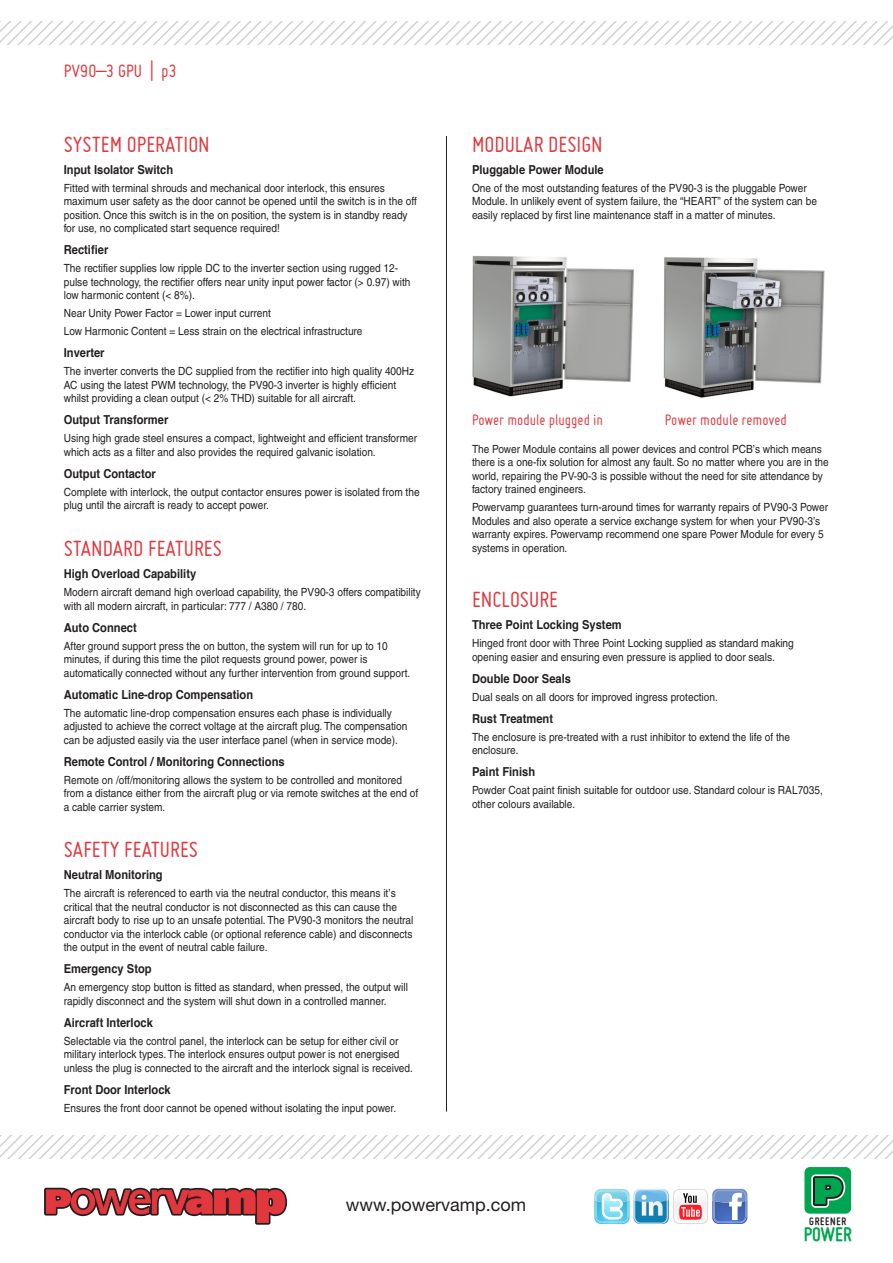
<style>
.page{position:relative;width:893px;height:1263px;background:#fff}
.page>*{position:absolute;margin:0;border:0;box-sizing:border-box;transform-origin:0 0}
.t1{font:24px "Miso";color:#e1373d}
.t2{font:700 21.15px "Miso";color:#00a54f}
.t3{font:19.5px "Miso";color:#e1373d}
.t4{font:18px "Helvetica Neue";color:#231f20}
.t5{font:16.5px "Miso";color:#e1373d}
.t6{font:700 12.3px "Helvetica";color:#231f20;scale:.9 1}
.t7{font:700 11.7px "Miso";letter-spacing:.06em;color:#231f20}
.t8{font:11.25px/13.5px "Helvetica";color:#231f20;scale:.9 1}
</style>
<div class="page">
<svg style="left:0;top:21px;width:893px;height:23px"></svg>
<svg style="left:0;top:1136px;width:893px;height:23px"></svg>
<svg style="left:44px;top:1187px;width:244px;height:38px"></svg>
<svg style="left:594px;top:1189px;width:35px;height:35px"></svg>
<img style="left:634px;top:1189px;width:35px;height:35px">
<svg style="left:673px;top:1189px;width:74px;height:35px"></svg>
<div style="left:804px;top:1167px;width:47px;height:46px;background:#00a54f;border-radius:5px"></div>
<svg style="left:811px;top:1174px;width:35px;height:34px"></svg>
<hr style="left:446px;top:136px;width:1px;height:976px;background:#231f20">
<img style="left:472px;top:255px;width:162px;height:142px">
<img style="left:663px;top:257px;width:162px;height:141px">
<h3 class="t3" style="left:64px;top:64px;width:115px">PV90–3 GPU | P3</h3>
<h1 class="t1" style="left:64px;top:136px;width:148px">SYSTEM OPERATION</h1>
<p class="t6" style="left:64px;top:164px;width:123px">Input Isolator Switch</p>
<p class="t8" style="left:64px;top:182px;width:394px">Fitted with terminal shrouds and mechanical door interlock, this ensures maximum user safety as the door cannot be opened until the switch is in the off position. Once this switch is in the on position, the system is in standby ready for use, no complicated start sequence required!</p>
<p class="t6" style="left:64px;top:245px;width:51px">Rectifier</p>
<p class="t8" style="left:64px;top:263px;width:387px">The rectifier supplies low ripple DC to the inverter section using rugged 12- pulse technology, the rectifier offers near unity input power factor (&gt; 0.97) with low harmonic content (&lt; 8%).</p>
<p class="t8" style="left:64px;top:305px;width:333px;line-height:18px">Near Unity Power Factor = Lower input current<br>Low Harmonic Content = Less strain on the electrical infrastructure</p>
<p class="t6" style="left:64px;top:348px;width:47px">Inverter</p>
<p class="t8" style="left:64px;top:366px;width:391px">The inverter converts the DC supplied from the rectifier into high quality 400Hz<br>AC using the latest PWM technology, the PV90-3 inverter is highly efficient whilst providing a clean output (&lt; 2% THD) suitable for all aircraft.</p>
<p class="t6" style="left:64px;top:415px;width:118px">Output Transformer</p>
<p class="t8" style="left:64px;top:433px;width:394px">Using high grade steel ensures a compact, lightweight and efficient transformer which acts as a filter and also provides the required galvanic isolation.</p>
<p class="t6" style="left:64px;top:468px;width:104px">Output Contactor</p>
<p class="t8" style="left:64px;top:486px;width:397px">Complete with interlock, the output contactor ensures power is isolated from the plug until the aircraft is ready to accept power.</p>
<h1 class="t1" style="left:64px;top:541px;width:160px">STANDARD FEATURES</h1>
<p class="t6" style="left:64px;top:569px;width:149px">High Overload Capability</p>
<p class="t8" style="left:64px;top:586px;width:398px">Modern aircraft demand high overload capability, the PV90-3 offers compatibility with all modern aircraft, in particular: 777 / A380 / 780.</p>
<p class="t6" style="left:64px;top:622px;width:83px">Auto Connect</p>
<p class="t8" style="left:64px;top:640px;width:387px">After ground support press the on button, the system will run for up to 10 minutes, if during this time the pilot requests ground power, power is automatically connected without any further intervention from ground support.</p>
<p class="t6" style="left:64px;top:689px;width:212px">Automatic Line-drop Compensation</p>
<p class="t8" style="left:64px;top:707px;width:383px">The automatic line-drop compensation ensures each phase is individually adjusted to achieve the correct voltage at the aircraft plug. The compensation can be adjusted easily via the user interface panel (when in service mode).</p>
<p class="t6" style="left:64px;top:756px;width:247px">Remote Control / Monitoring Connections</p>
<p class="t8" style="left:64px;top:774px;width:395px">Remote on /off/monitoring allows the system to be controlled and monitored from a distance either from the aircraft plug or via remote switches at the end of a cable carrier system.</p>
<h1 class="t1" style="left:64px;top:842px;width:136px">SAFETY FEATURES</h1>
<p class="t6" style="left:64px;top:870px;width:111px">Neutral Monitoring</p>
<p class="t8" style="left:64px;top:888px;width:390px">The aircraft is referenced to earth via the neutral conductor, this means it’s critical that the neutral conductor is not disconnected as this can cause the aircraft body to rise up to an unsafe potential. The PV90-3 monitors the neutral conductor via the interlock cable (or optional reference cable) and disconnects the output in the event of neutral cable failure.</p>
<p class="t6" style="left:64px;top:964px;width:99px">Emergency Stop</p>
<p class="t8" style="left:64px;top:982px;width:384px">An emergency stop button is fitted as standard, when pressed, the output will rapidly disconnect and the system will shut down in a controlled manner.</p>
<p class="t6" style="left:64px;top:1017px;width:101px">Aircraft Interlock</p>
<p class="t8" style="left:64px;top:1035px;width:389px">Selectable via the control panel, the interlock can be setup for either civil or military interlock types. The interlock ensures output power is not energised unless the plug is connected to the aircraft and the interlock signal is received.</p>
<p class="t6" style="left:64px;top:1084px;width:120px">Front Door Interlock</p>
<p class="t8" style="left:64px;top:1102px;width:371px">Ensures the front door cannot be opened without isolating the input power.</p>
<h1 class="t1" style="left:472px;top:136px;width:132px">MODULAR DESIGN</h1>
<p class="t6" style="left:472px;top:164px;width:148px">Pluggable Power Module</p>
<p class="t8" style="left:472px;top:182px;width:385px">One of the most outstanding features of the PV90-3 is the pluggable Power<br>Module. In unlikely event of system failure, the “HEART” of the system can be easily replaced by first line maintenance staff in a matter of minutes.</p>
<h3 class="t5" style="left:472px;top:414px;width:132px">POWER MODULE PLUGGED IN</h3>
<h3 class="t5" style="left:665px;top:414px;width:123px">POWER MODULE REMOVED</h3>
<p class="t8" style="left:472px;top:443px;width:398px">The Power Module contains all power devices and control PCB’s which means there is a one-fix solution for almost any fault. So no matter where you are in the world, repairing the PV-90-3 is possible without the need for site attendance by factory trained engineers.</p>
<p class="t8" style="left:472px;top:502px;width:397px">Powervamp guarantees turn-around times for warranty repairs of PV90-3 Power Modules and also operate a service exchange system for when your PV90-3’s warranty expires. Powervamp recommend one spare Power Module for every 5 systems in operation.</p>
<h1 class="t1" style="left:472px;top:592px;width:88px">ENCLOSURE</h1>
<p class="t6" style="left:472px;top:620px;width:168px">Three Point Locking System</p>
<p class="t8" style="left:472px;top:637px;width:359px">Hinged front door with Three Point Locking supplied as standard making opening easier and ensuring even pressure is applied to door seals.</p>
<p class="t6" style="left:472px;top:673px;width:112px">Double Door Seals</p>
<p class="t8" style="left:472px;top:691px;width:275px">Dual seals on all doors for improved ingress protection.</p>
<p class="t6" style="left:472px;top:713px;width:92px">Rust Treatment</p>
<p class="t8" style="left:472px;top:731px;width:355px">The enclosure is pre-treated with a rust inhibitor to extend the life of the enclosure.</p>
<p class="t6" style="left:472px;top:767px;width:72px">Paint Finish</p>
<p class="t8" style="left:472px;top:784px;width:391px">Powder Coat paint finish suitable for outdoor use. Standard colour is RAL7035, other colours available.</p>
<h3 class="t4" style="left:346px;top:1198px;width:182px">www.powervamp.com</h3>
<p class="t7" style="left:809px;top:1217px;width:39px">GREENER</p>
<h2 class="t2" style="left:804px;top:1227px;width:50px">POWER</h2>
</div>
